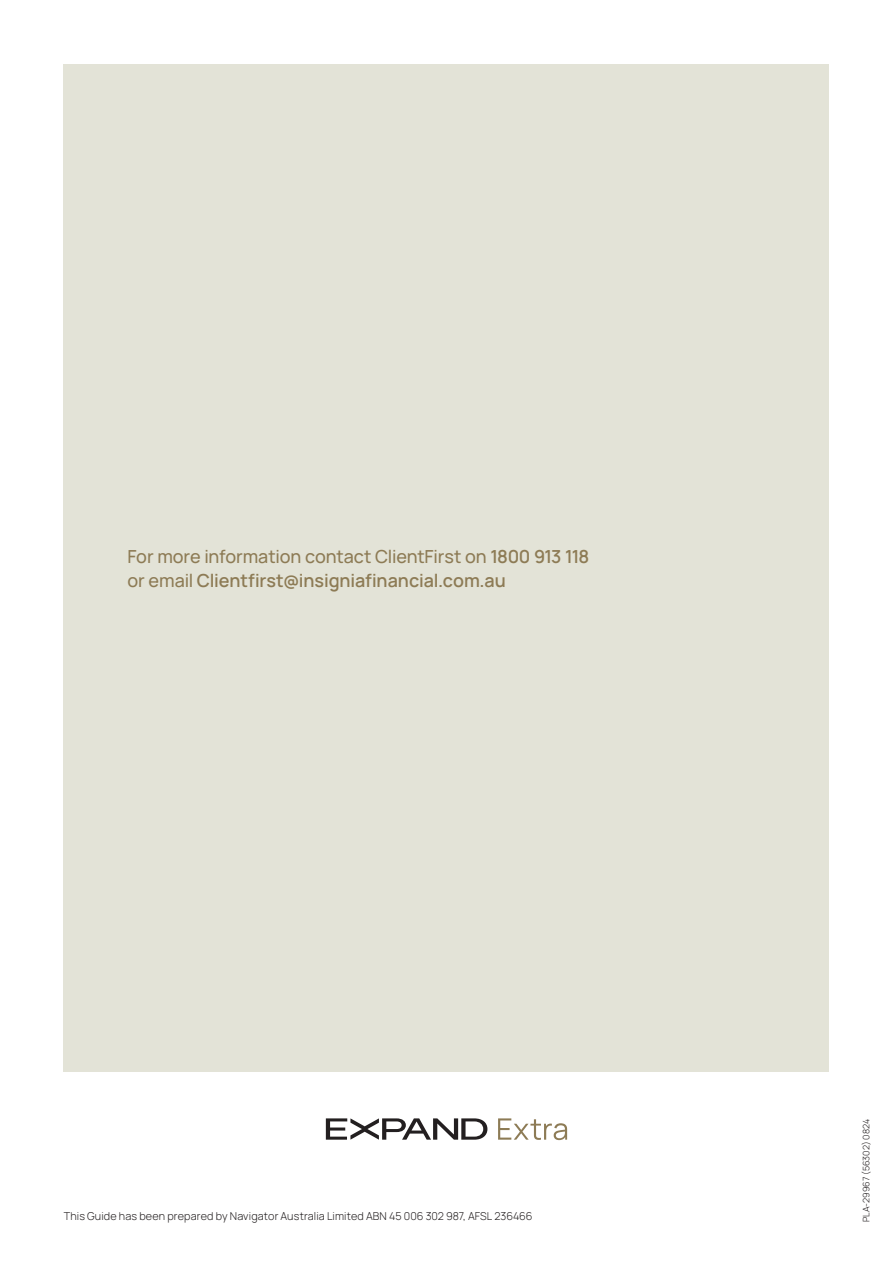
<style>
.page{position:relative;width:893px;height:1263px;background:#fff}
.page>*{position:absolute;margin:0;border:0;box-sizing:border-box;transform-origin:0 0}
._02_Call_to_action{font:600 18px/24px "Manrope";letter-spacing:-.005em;color:#8d7b55}
._00_Disclaimer{font:300 10.8px "Manrope";letter-spacing:.01em;color:#231f20}
._04_Job_Number{font:300 9px "Manrope";color:#231f20}
.s1{font-weight:500}
</style>
<div class="page">
<svg style="left:326px;top:1118px;width:161px;height:22px"></svg>
<svg style="left:498px;top:1118px;width:69px;height:22px"></svg>
<div style="left:64px;top:64px;width:765px;height:1007px;background:#e3e3d7"></div>
<p class="_02_Call_to_action" style="left:128px;top:544px;width:463px"><span class="s1">For more information contact ClientFirst on</span> 1800 913 118 <span class="s1">or email</span> Clientfirst@insigniafinancial.com.au</p>
<p class="_00_Disclaimer" style="left:64px;top:1209px;width:470px">This Guide has been prepared by Navigator Australia Limited ABN 45 006 302 987, AFSL 236466</p>
<p class="_04_Job_Number" style="left:860px;top:1222px;width:104px;rotate:-90deg">PLA-29967 (56302) 0824</p>
</div>
